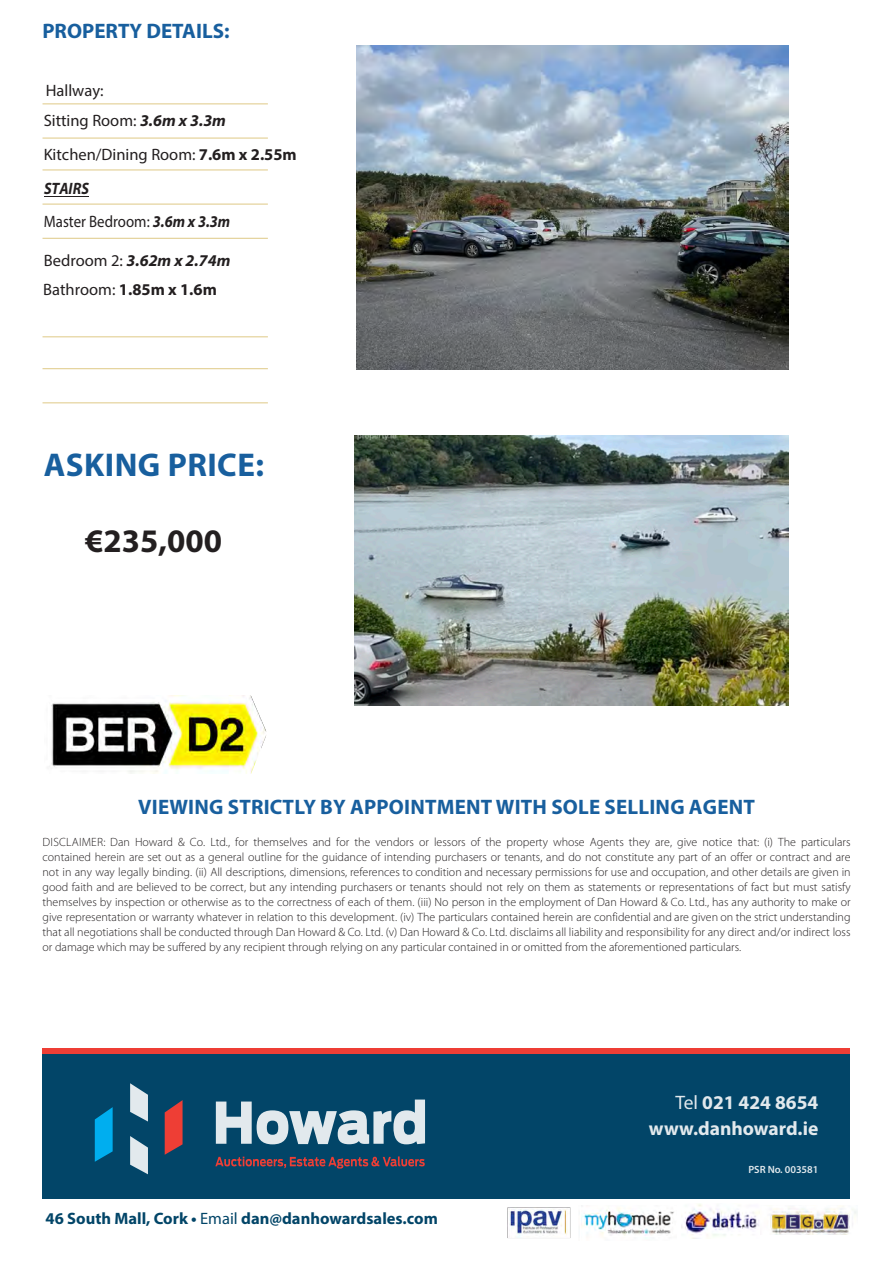
<style>
.page{position:relative;width:893px;height:1263px;background:#fff}
.page>*{position:absolute;margin:0;border:0;box-sizing:border-box;transform-origin:0 0}
.t1{font:700 33px "Myriad Pro";letter-spacing:.015em;color:#185f9e}
.t2{font:700 33px "Myriad Pro";color:#231f20}
.t3{font:700 21px "Myriad Pro";letter-spacing:.01em;color:#185f9e}
.t4{font:700 19.5px/25.5px "Myriad Pro";color:#e2e9ed;text-align:right}
.t5{font:16.5px/28.8px "Myriad Pro";color:#231f20}
.t6{font:700 16.5px "Myriad Pro";color:#024568}
.t7{font:16.5px "Myriad Pro";color:#231f20;scale:.9 1}
.t8{font:italic 700 16.5px "Myriad Pro";color:#231f20;scale:.9 1}
.t9{font:300 12px/15px "Myriad Pro";color:#231f20;text-align:justify}
.t10{font:600 10.5px "Myriad Pro";letter-spacing:-.005em;color:#e2e9ed}
.s1{font-weight:700;font-style:italic}
.s2{font-weight:700}
.s3{font-weight:400}
</style>
<div class="page">
<hr style="left:43px;top:103px;width:225px;height:1px;background:#dfc986">
<hr style="left:43px;top:138px;width:225px;height:1px;background:#dfc986">
<hr style="left:43px;top:170px;width:225px;height:1px;background:#dfc986">
<hr style="left:43px;top:204px;width:225px;height:1px;background:#dfc986">
<hr style="left:43px;top:238px;width:225px;height:1px;background:#dfc986">
<hr style="left:43px;top:336px;width:225px;height:1px;background:#dfc986">
<hr style="left:43px;top:368px;width:225px;height:1px;background:#dfc986">
<hr style="left:43px;top:402px;width:225px;height:1px;background:#dfc986">
<img style="left:355px;top:435px;width:434px;height:271px">
<div style="left:43px;top:1048px;width:807px;height:19px;background:#ee3e35"></div>
<div style="left:43px;top:1054px;width:807px;height:145px;background:#024568"></div>
<img style="left:508px;top:1207px;width:63px;height:31px">
<img style="left:581px;top:1207px;width:93px;height:32px">
<img style="left:682px;top:1204px;width:78px;height:34px">
<img style="left:770px;top:1205px;width:87px;height:30px">
<svg style="left:165px;top:1100px;width:18px;height:55px"></svg>
<svg style="left:130px;top:1083px;width:18px;height:38px"></svg>
<svg style="left:130px;top:1136px;width:18px;height:38px"></svg>
<svg style="left:95px;top:1107px;width:18px;height:55px"></svg>
<svg style="left:216px;top:1099px;width:209px;height:45px"></svg>
<svg style="left:215px;top:1156px;width:210px;height:12px"></svg>
<hr style="left:44px;top:196px;width:45px;height:1px;background:#231f20">
<img style="left:356px;top:45px;width:432px;height:324px">
<img style="left:49px;top:695px;width:217px;height:79px">
<h2 class="t3" style="left:42px;top:17px;width:189px">PROPERTY DETAILS:</h2>
<p class="t5" style="left:46px;top:76px;width:59px">Hallway:</p>
<p class="t5" style="left:44px;top:105px;width:184px">Sitting Room: <span class="s1">3.6m x 3.3m</span></p>
<p class="t5" style="left:44px;top:140px;width:255px">Kitchen/Dining Room: <span class="s2">7.6m x 2.55m</span></p>
<h3 class="t8" style="left:44px;top:179px;width:51px">STAIRS</h3>
<h3 class="t7" style="left:44px;top:211px;width:209px">Master Bedroom: <span class="s1">3.6m x 3.3m</span></h3>
<h3 class="t5" style="left:43px;top:246px;width:189px">Bedroom 2: <span class="s1">3.62m x 2.74m<br></span>Bathroom: <span class="s2">1.85m x 1.6m</span></h3>
<h1 class="t1" style="left:44px;top:444px;width:222px">ASKING PRICE:</h1>
<h1 class="t2" style="left:85px;top:519px;width:138px">€235,000</h1>
<p class="t3" style="left:138px;top:793px;width:618px">VIEWING STRICTLY BY APPOINTMENT WITH SOLE SELLING AGENT</p>
<p class="t9" style="left:43px;top:835px;width:810px">DISCLAIMER: Dan Howard &amp; Co. Ltd., for themselves and for the vendors or lessors of the property whose Agents they are, give notice that: (i) The particulars contained herein are set out as a general outline for the guidance of intending purchasers or tenants, and do not constitute any part of an offer or contract and are not in any way legally binding. (ii) All descriptions, dimensions, references to condition and necessary permissions for use and occupation, and other details are given in good faith and are believed to be correct, but any intending purchasers or tenants should not rely on them as statements or representations of fact but must satisfy themselves by inspection or otherwise as to the correctness of each of them. (iii) No person in the employment of Dan Howard &amp; Co. Ltd., has any authority to make or give representation or warranty whatever in relation to this development. (iv) The particulars contained herein are confidential and are given on the strict understanding that all negotiations shall be conducted through Dan Howard &amp; Co. Ltd. (v) Dan Howard &amp; Co. Ltd. disclaims all liability and responsibility for any direct and/or indirect loss or damage which may be suffered by any recipient through relying on any particular contained in or omitted from the aforementioned particulars.</p>
<h3 class="t6" style="left:46px;top:1208px;width:394px">46 South Mall, Cork • <span class="s3">Email</span> dan@danhowardsales.com</h3>
<h3 class="t4" style="left:649px;top:1089px;width:171px"><span class="s3">Tel</span> 021 424 8654 www.danhoward.ie</h3>
<p class="t10" style="left:748px;top:1163px;width:71px">PSR No. 003581</p>
</div>
